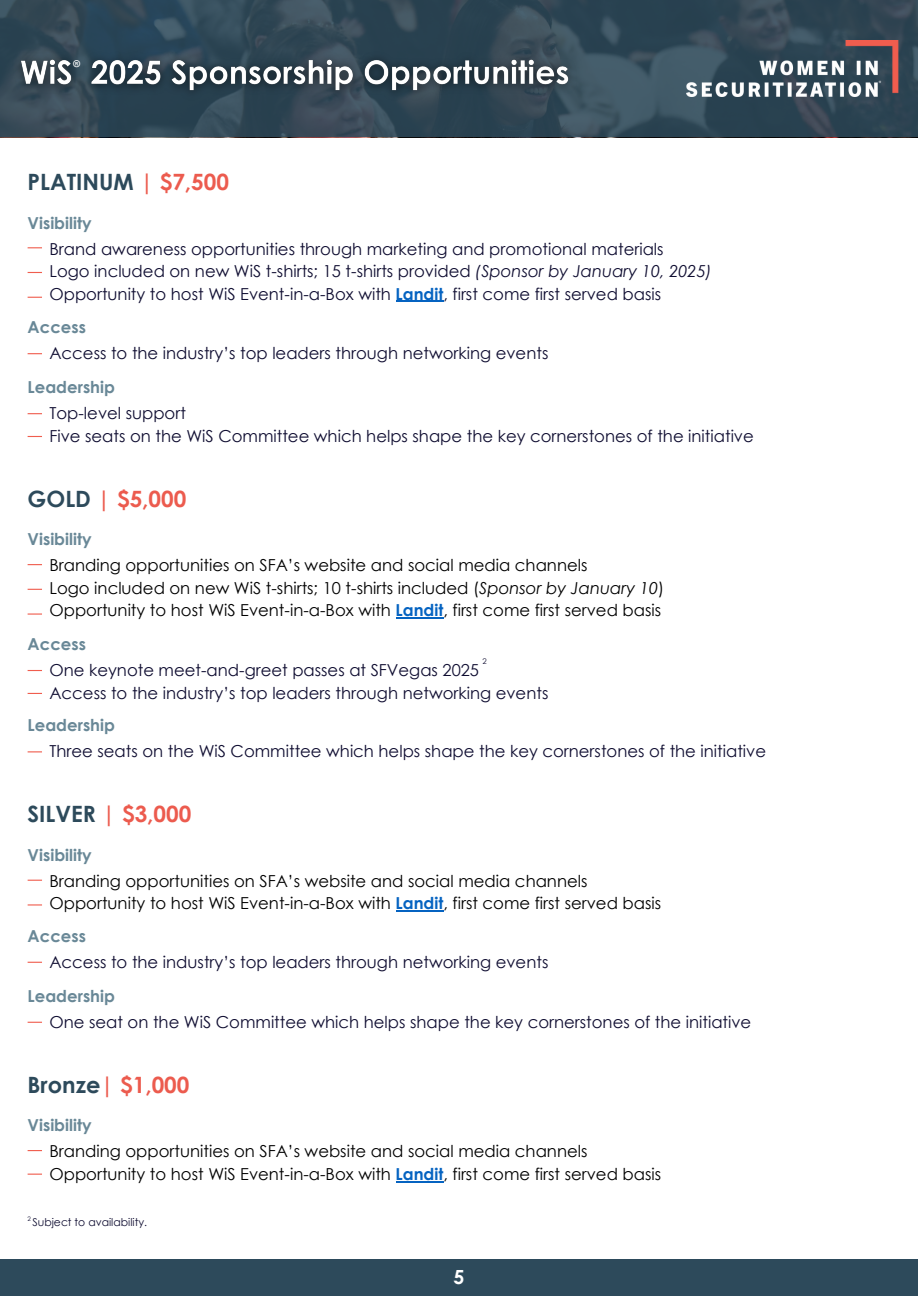
<style>
.page{position:relative;width:918px;height:1296px;background:#fff}
.page>*{position:absolute;margin:0;border:0;box-sizing:border-box;transform-origin:0 0}
.t1{font:700 22.5px "Century Gothic";color:#ec5b4e}
.t2{font:700 22.5px "Century Gothic";color:#2d4a5b}
.t3{font:700 19.5px "Century Gothic";color:#fff}
.t4{font:17.55px "Canva Sans";color:#fff}
.t5{font:16.5px/22.5px "Century Gothic";color:#0f0d31}
.t6{font:16.5px/22.5px "Century Gothic";color:#000}
.t7{font:700 16.5px "Century Gothic";color:#698897}
.t8{font:10.8px "Century Gothic";color:#0f0d31}
.t9{font:7.8px "Century Gothic";color:#0f0d31}
.t10{font:6.3px "Century Gothic";color:#0f0d31}
.s1{color:#ec5b4e}
.s2{font-style:italic}
.s3{font-weight:700;color:#0563c1}
.s4{color:#2d4a5b}
</style>
<div class="page">
<svg style="left:28px;top:880px;width:14px;height:1px"></svg>
<hr style="left:396px;top:911px;width:47px;height:1px;background:#0563c1">
<svg style="left:28px;top:962px;width:14px;height:1px"></svg>
<svg style="left:28px;top:1022px;width:14px;height:1px"></svg>
<svg style="left:28px;top:904px;width:14px;height:2px"></svg>
<div style="left:0;top:1259px;width:918px;height:37px;background:#2d4a5b"></div>
<svg style="left:28px;top:247px;width:14px;height:1px"></svg>
<svg style="left:28px;top:272px;width:14px;height:1px"></svg>
<hr style="left:396px;top:301px;width:47px;height:1px;background:#0563c1">
<svg style="left:28px;top:353px;width:14px;height:1px"></svg>
<svg style="left:28px;top:413px;width:14px;height:1px"></svg>
<svg style="left:28px;top:436px;width:14px;height:1px"></svg>
<svg style="left:28px;top:297px;width:14px;height:1px"></svg>
<svg style="left:28px;top:564px;width:14px;height:1px"></svg>
<svg style="left:28px;top:589px;width:14px;height:1px"></svg>
<hr style="left:396px;top:617px;width:47px;height:2px;background:#0563c1">
<svg style="left:28px;top:670px;width:14px;height:1px"></svg>
<svg style="left:28px;top:751px;width:14px;height:1px"></svg>
<svg style="left:28px;top:693px;width:14px;height:1px"></svg>
<svg style="left:28px;top:613px;width:14px;height:2px"></svg>
<svg style="left:0;top:0;width:918px;height:137px;background:#324856"></svg>
<img style="left:5px;top:46px;width:579px;height:61px">
<img style="left:686px;top:41px;width:213px;height:56px">
<svg style="left:28px;top:1150px;width:14px;height:1px"></svg>
<hr style="left:396px;top:1181px;width:47px;height:1px;background:#0563c1">
<svg style="left:28px;top:1174px;width:14px;height:1px"></svg>
<h5 class="t4" style="left:73px;top:54px;width:10px">®</h5>
<h4 class="t2" style="left:28px;top:167px;width:203px">PLATINUM <span class="s1">| $7,500</span></h4>
<h2 class="t7" style="left:28px;top:212px;width:65px">Visibility</h2>
<h5 class="t5" style="left:49px;top:237px;width:664px">Brand awareness opportunities through marketing and promotional materials<br>Logo included on new WiS t-shirts; 15 t-shirts provided <span class="s2">(Sponsor by January 10, 2025)<br></span>Opportunity to host WiS Event-in-a-Box with <span class="s3">Landit</span>, first come first served basis</h5>
<h4 class="t7" style="left:28px;top:317px;width:60px">Access</h4>
<h5 class="t5" style="left:49px;top:342px;width:500px">Access to the industry’s top leaders through networking events</h5>
<h4 class="t7" style="left:28px;top:377px;width:89px">Leadership</h4>
<p class="t5" style="left:49px;top:401px;width:706px">Top-level support<br>Five seats on the WiS Committee which helps shape the key cornerstones of the initiative</p>
<h5 class="t1" style="left:28px;top:484px;width:160px"><span class="s4">GOLD</span> | $5,000</h5>
<h5 class="t7" style="left:28px;top:529px;width:65px">Visibility</h5>
<h4 class="t6" style="left:49px;top:554px;width:616px">Branding opportunities on SFA’s website and social media channels<br>Logo included on new WiS t-shirts; 10 t-shirts included (<span class="s2">Sponsor by January 10</span>)<br>Opportunity to host WiS Event-in-a-Box with <span class="s3">Landit</span>, first come first served basis</h4>
<h2 class="t7" style="left:28px;top:634px;width:60px">Access</h2>
<h4 class="t5" style="left:49px;top:658px;width:500px">One keynote meet-and-greet passes at SFVegas 2025<br>Access to the industry’s top leaders through networking events</h4>
<h5 class="t7" style="left:28px;top:715px;width:89px">Leadership</h5>
<h4 class="t5" style="left:49px;top:740px;width:718px">Three seats on the WiS Committee which helps shape the key cornerstones of the initiative</h4>
<h5 class="t9" style="left:482px;top:656px;width:6px">2</h5>
<p class="t1" style="left:28px;top:800px;width:165px"><span class="s4">SILVER</span> | $3,000</p>
<p class="t7" style="left:28px;top:844px;width:65px">Visibility</p>
<p class="t6" style="left:49px;top:869px;width:613px">Branding opportunities on SFA’s website and social media channels<br>Opportunity to host WiS Event-in-a-Box with <span class="s3">Landit</span>, first come first served basis</p>
<h2 class="t7" style="left:28px;top:925px;width:60px">Access</h2>
<h4 class="t5" style="left:49px;top:950px;width:500px">Access to the industry’s top leaders through networking events</h4>
<h5 class="t7" style="left:28px;top:985px;width:89px">Leadership</h5>
<h4 class="t5" style="left:49px;top:1010px;width:703px">One seat on the WiS Committee which helps shape the key cornerstones of the initiative</h4>
<p class="t1" style="left:28px;top:1070px;width:163px"><span class="s4">Bronze</span>| $1,000</p>
<p class="t7" style="left:28px;top:1115px;width:65px">Visibility</p>
<p class="t6" style="left:49px;top:1140px;width:613px">Branding opportunities on SFA’s website and social media channels<br>Opportunity to host WiS Event-in-a-Box with <span class="s3">Landit</span>, first come first served basis</p>
<h5 class="t10" style="left:28px;top:1215px;width:5px">2</h5>
<h4 class="t8" style="left:32px;top:1215px;width:116px">Subject to availability.</h4>
<h5 class="t3" style="left:454px;top:1265px;width:12px">5</h5>
</div>
